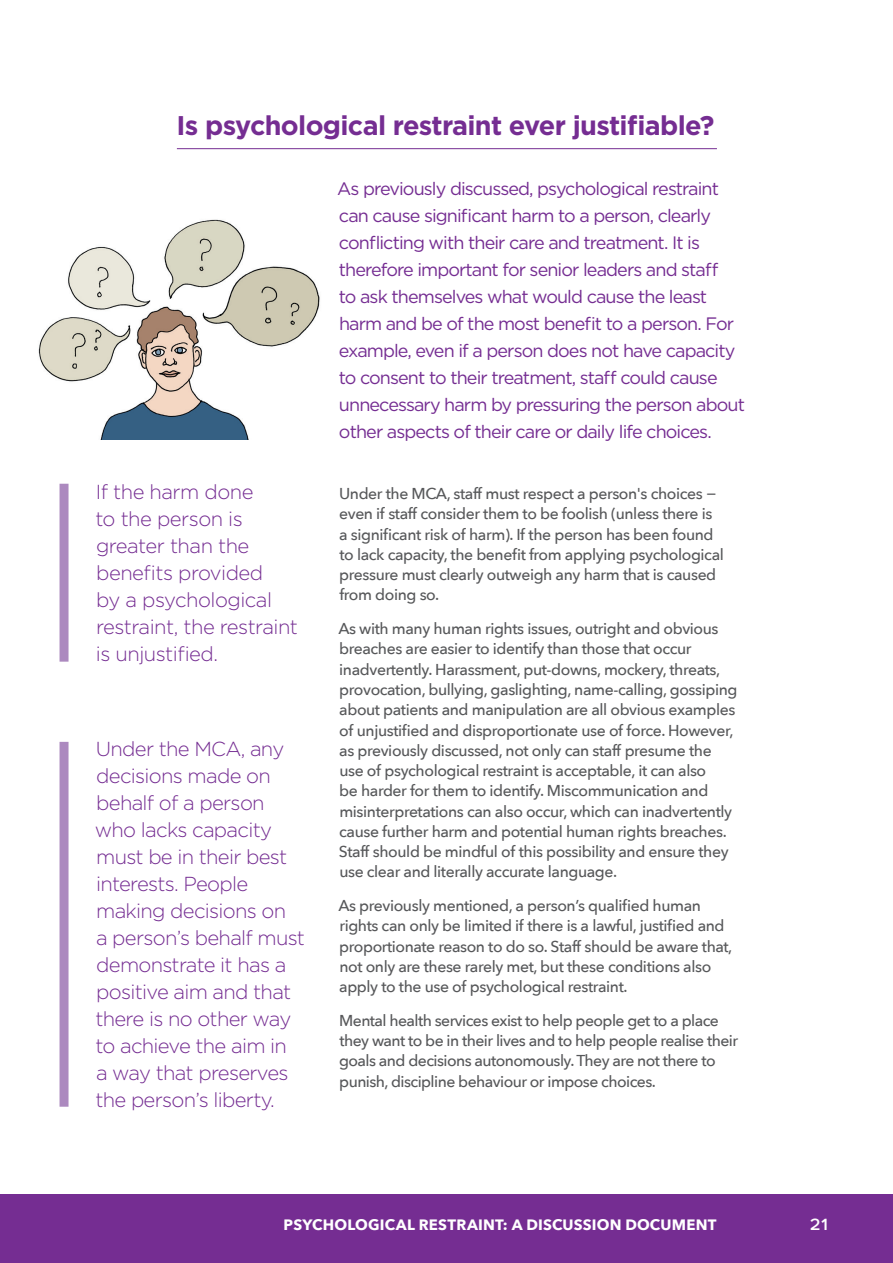
<style>
.page{position:relative;width:893px;height:1263px;background:#fff}
.page>*{position:absolute;margin:0;border:0;box-sizing:border-box;transform-origin:0 0}
.t1{font:700 27px "Gotham";letter-spacing:-.025em;color:#752d92}
.t2{font:500 21px "Avenir Next";color:#fff}
.t3{font:300 20.25px/27px "Gotham";letter-spacing:-.035em;color:#752d92}
.t4{font:18px/27px "Gotham";letter-spacing:-.05em;color:#752d92}
.t5{font:500 15.75px/20.2px "Avenir Next";letter-spacing:-.025em;color:#57585a}
.t6{font:700 15px "Avenir Next";letter-spacing:.01em;color:#fff}
</style>
<div class="page">
<div style="left:0;top:1194px;width:893px;height:69px;background:#752d92"></div>
<hr style="left:177px;top:148px;width:540px;height:1px;background:#752d92">
<div style="left:60px;top:484px;width:9px;height:178px;background:#ac89bf"></div>
<div style="left:60px;top:742px;width:9px;height:365px;background:#ac89bf"></div>
<img style="left:38px;top:219px;width:282px;height:221px">
<h1 class="t1" style="left:177px;top:107px;width:540px">Is psychological restraint ever justifiable?</h1>
<p class="t3" style="left:95px;top:477px;width:204px">If the harm done<br>to the person is greater than the benefits provided<br>by a psychological restraint, the restraint is unjustified.</p>
<p class="t3" style="left:95px;top:734px;width:212px">Under the MCA, any decisions made on behalf of a person who lacks capacity must be in their best interests. People making decisions on<br>a person’s behalf must demonstrate it has a positive aim and that there is no other way to achieve the aim in<br>a way that preserves the person’s liberty.</p>
<p class="t4" style="left:337px;top:175px;width:409px">As previously discussed, psychological restraint can cause significant harm to a person, clearly conflicting with their care and treatment. It is therefore important for senior leaders and staff<br>to ask themselves what would cause the least harm and be of the most benefit to a person. For example, even if a person does not have capacity to consent to their treatment, staff could cause unnecessary harm by pressuring the person about other aspects of their care or daily life choices.</p>
<p class="t5" style="left:339px;top:483px;width:386px">Under the MCA, staff must respect a person's choices − even if staff consider them to be foolish (unless there is a significant risk of harm). If the person has been found to lack capacity, the benefit from applying psychological pressure must clearly outweigh any harm that is caused from doing so.</p>
<p class="t5" style="left:338px;top:618px;width:401px">As with many human rights issues, outright and obvious breaches are easier to identify than those that occur inadvertently. Harassment, put-downs, mockery, threats, provocation, bullying, gaslighting, name-calling, gossiping about patients and manipulation are all obvious examples of unjustified and disproportionate use of force. However, as previously discussed, not only can staff presume the use of psychological restraint is acceptable, it can also<br>be harder for them to identify. Miscommunication and misinterpretations can also occur, which can inadvertently cause further harm and potential human rights breaches.<br>Staff should be mindful of this possibility and ensure they use clear and literally accurate language.</p>
<p class="t5" style="left:338px;top:895px;width:396px">As previously mentioned, a person’s qualified human rights can only be limited if there is a lawful, justified and proportionate reason to do so. Staff should be aware that, not only are these rarely met, but these conditions also apply to the use of psychological restraint.</p>
<p class="t5" style="left:339px;top:1010px;width:400px">Mental health services exist to help people get to a place they want to be in their lives and to help people realise their goals and decisions autonomously. They are not there to punish, discipline behaviour or impose choices.</p>
<p class="t6" style="left:284px;top:1212px;width:434px">PSYCHOLOGICAL RESTRAINT: A DISCUSSION DOCUMENT</p>
<h2 class="t2" style="left:809px;top:1205px;width:21px">21</h2>
</div>
